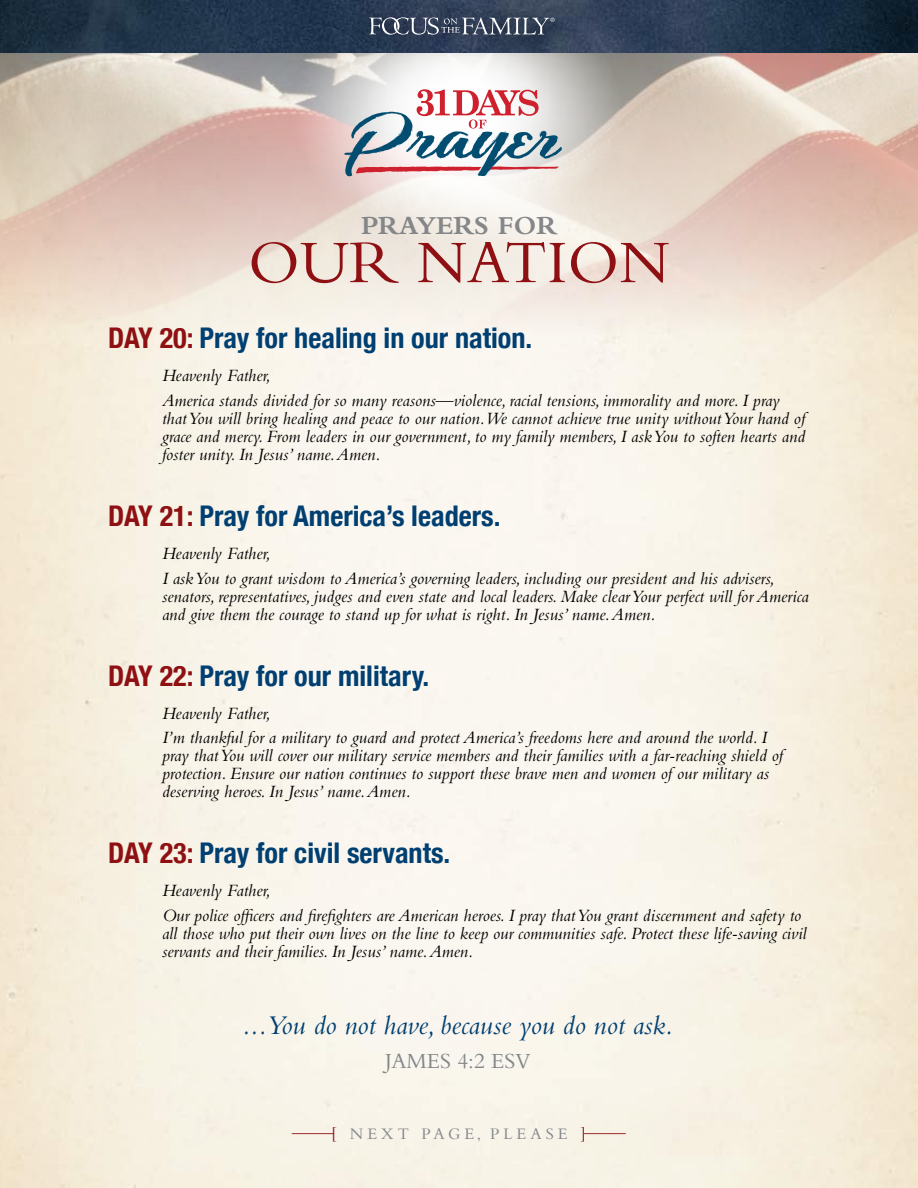
<style>
.page{position:relative;width:918px;height:1188px;background:#fff}
.page>*{position:absolute;margin:0;border:0;box-sizing:border-box;transform-origin:0 0}
.t1{font:63px "Bembo Std";color:#8e1013}
.t2{font:700 condensed 28.5px "Helvetica Neue";color:#003f71}
.t3{font:italic 28.2px "Bembo Std";color:#003f71}
.t4{font:700 27px "Bembo Std";color:#848688}
.t5{font:22.5px "Bembo Std";color:#848688}
.t6{font:italic 18px/18px "Bembo Std";color:#000}
.t7{font:16.8px "Bembo Std";letter-spacing:.24em;color:#848688}
.s1{color:#8e1013}
</style>
<div class="page">
<img style="left:0;top:52px;width:918px;height:468px">
<img style="left:287px;top:52px;width:339px;height:201px">
<svg style="left:344px;top:89px;width:218px;height:87px"></svg>
<img style="left:0;top:0;width:918px;height:52px">
<div style="left:349px;top:0;width:224px;height:56px;background:#000;opacity:.75"></div>
<svg style="left:369px;top:17px;width:186px;height:18px;background:#586376"></svg>
<h3 class="t4" style="left:361px;top:211px;width:197px">PRAYERS FOR</h3>
<h1 class="t1" style="left:248px;top:226px;width:423px">OUR NATION</h1>
<h2 class="t2" style="left:108px;top:314px;width:426px"><span class="s1">DAY 20:</span> Pray for healing in our nation.</h2>
<p class="t6" style="left:162px;top:363px;width:619px;line-height:24.8px">Heavenly Father,<br>America stands divided for so many reasons—violence, racial tensions, immorality and more. I pray</p>
<p class="t6" style="left:162px;top:409px;width:645px;text-align:justify">that You will bring healing and peace to our nation. We cannot achieve true unity without Your hand of grace and mercy. From leaders in our government, to my family members, I ask You to soften hearts and foster unity. In Jesus’ name. Amen.</p>
<h2 class="t2" style="left:108px;top:492px;width:394px"><span class="s1">DAY 21:</span> Pray for America’s leaders.</h2>
<p class="t6" style="left:162px;top:541px;width:614px;line-height:24.8px">Heavenly Father,<br>I ask You to grant wisdom to America’s governing leaders, including our president and his advisers,</p>
<p class="t6" style="left:162px;top:587px;width:648px">senators, representatives, judges and even state and local leaders. Make clear Your perfect will for America and give them the courage to stand up for what is right. In Jesus’ name. Amen.</p>
<h2 class="t2" style="left:108px;top:652px;width:323px"><span class="s1">DAY 22:</span> Pray for our military.</h2>
<p class="t6" style="left:162px;top:700px;width:606px;line-height:24.8px">Heavenly Father,<br>I’m thankful for a military to guard and protect America’s freedoms here and around the world. I</p>
<p class="t6" style="left:162px;top:746px;width:622px">pray that You will cover our military service members and their families with a far-reaching shield of protection. Ensure our nation continues to support these brave men and women of our military as deserving heroes. In Jesus’ name. Amen.</p>
<h2 class="t2" style="left:108px;top:830px;width:344px"><span class="s1">DAY 23:</span> Pray for civil servants.</h2>
<p class="t6" style="left:162px;top:878px;width:641px;line-height:24.8px">Heavenly Father,<br>Our police officers and firefighters are American heroes. I pray that You grant discernment and safety to</p>
<p class="t6" style="left:162px;top:924px;width:646px">all those who put their own lives on the line to keep our communities safe. Protect these life-saving civil servants and their families. In Jesus’ name. Amen.</p>
<h3 class="t3" style="left:242px;top:1009px;width:433px">...You do not have, because you do not ask.</h3>
<p class="t5" style="left:385px;top:1048px;width:147px">JAMES 4:2 ESV</p>
<p class="t7" style="left:292px;top:1124px;width:335px"><sup>_____</sup><span class="s1">[</span> NEXT PAGE, PLEASE <span class="s1">]</span><sup>_____</sup></p>
</div>
